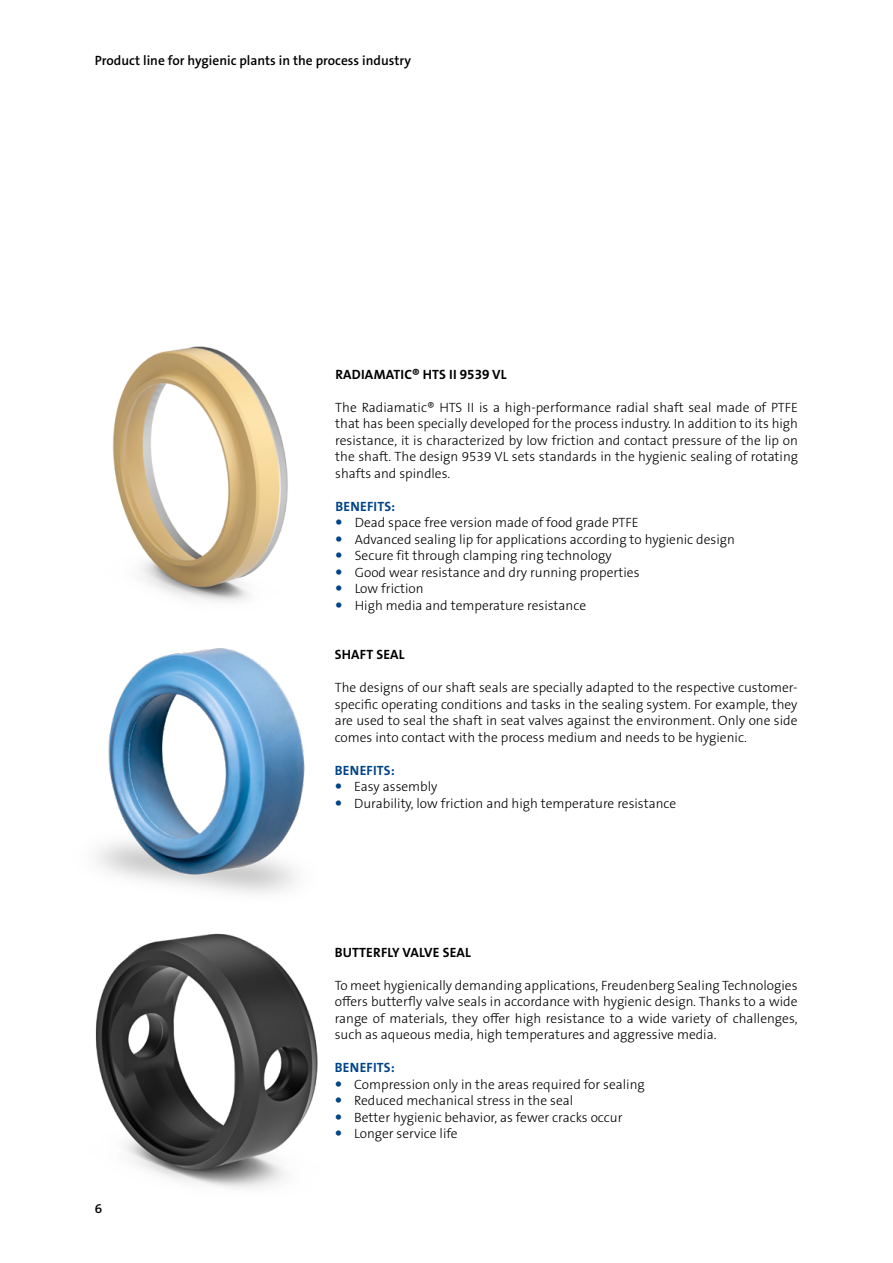
<style>
.page{position:relative;width:893px;height:1263px;background:#fff}
.page>*{position:absolute;margin:0;border:0;box-sizing:border-box;transform-origin:0 0}
.t1{font:300 13.5px/16.5px "The Sans B W3";color:#000;text-align:justify}
.t2{font:600 13.5px "The Sans B W6";color:#000}
.t3{font:700 13.5px "The Sans B W7";letter-spacing:.015em;color:#000}
.t4{font:700 13.5px "The Sans B W7";letter-spacing:.015em;color:#048}
</style>
<div class="page">
<img style="left:97px;top:648px;width:208px;height:246px">
<img style="left:112px;top:346px;width:176px;height:256px">
<img style="left:95px;top:933px;width:223px;height:255px">
<p class="t2" style="left:95px;top:52px;width:318px">Product line for hygienic plants in the process industry</p>
<p class="t3" style="left:335px;top:366px;width:173px">RADIAMATIC® HTS II 9539 VL</p>
<p class="t1" style="left:335px;top:399px;width:464px">The Radiamatic® HTS II is a high-performance radial shaft seal made of PTFE that has been specially developed for the process industry. In addition to its high resistance, it is characterized by low friction and contact pressure of the lip on the shaft. The design 9539 VL sets standards in the hygienic sealing of rotating shafts and spindles.</p>
<p class="t4" style="left:335px;top:498px;width:61px">BENEFITS:</p>
<p class="t1" style="left:355px;top:515px;width:382px;text-align:left">Dead space free version made of food grade PTFE<br>Advanced sealing lip for applications according to hygienic design Secure fit through clamping ring technology<br>Good wear resistance and dry running properties<br>Low friction<br>High media and temperature resistance</p>
<p class="t3" style="left:335px;top:646px;width:71px">SHAFT SEAL</p>
<p class="t1" style="left:335px;top:680px;width:464px">The designs of our shaft seals are specially adapted to the respective customer&shy;specific operating conditions and tasks in the sealing system. For example, they are used to seal the shaft in seat valves against the environment. Only one side comes into contact with the process medium and needs to be hygienic.</p>
<p class="t4" style="left:335px;top:762px;width:61px">BENEFITS:</p>
<p class="t1" style="left:354px;top:779px;width:324px">Easy assembly<br>Durability, low friction and high temperature resistance</p>
<p class="t2" style="left:95px;top:1200px;width:9px">6</p>
<p class="t3" style="left:335px;top:943px;width:138px">BUTTERFLY VALVE SEAL</p>
<p class="t1" style="left:335px;top:977px;width:464px">To meet hygienically demanding applications, Freudenberg Sealing Technologies offers butterfly valve seals in accordance with hygienic design. Thanks to a wide range of materials, they offer high resistance to a wide variety of challenges, such as aqueous media, high temperatures and aggressive media.</p>
<p class="t4" style="left:335px;top:1059px;width:61px">BENEFITS:</p>
<p class="t1" style="left:354px;top:1076px;width:292px;text-align:left">Compression only in the areas required for sealing Reduced mechanical stress in the seal<br>Better hygienic behavior, as fewer cracks occur Longer service life</p>
</div>
